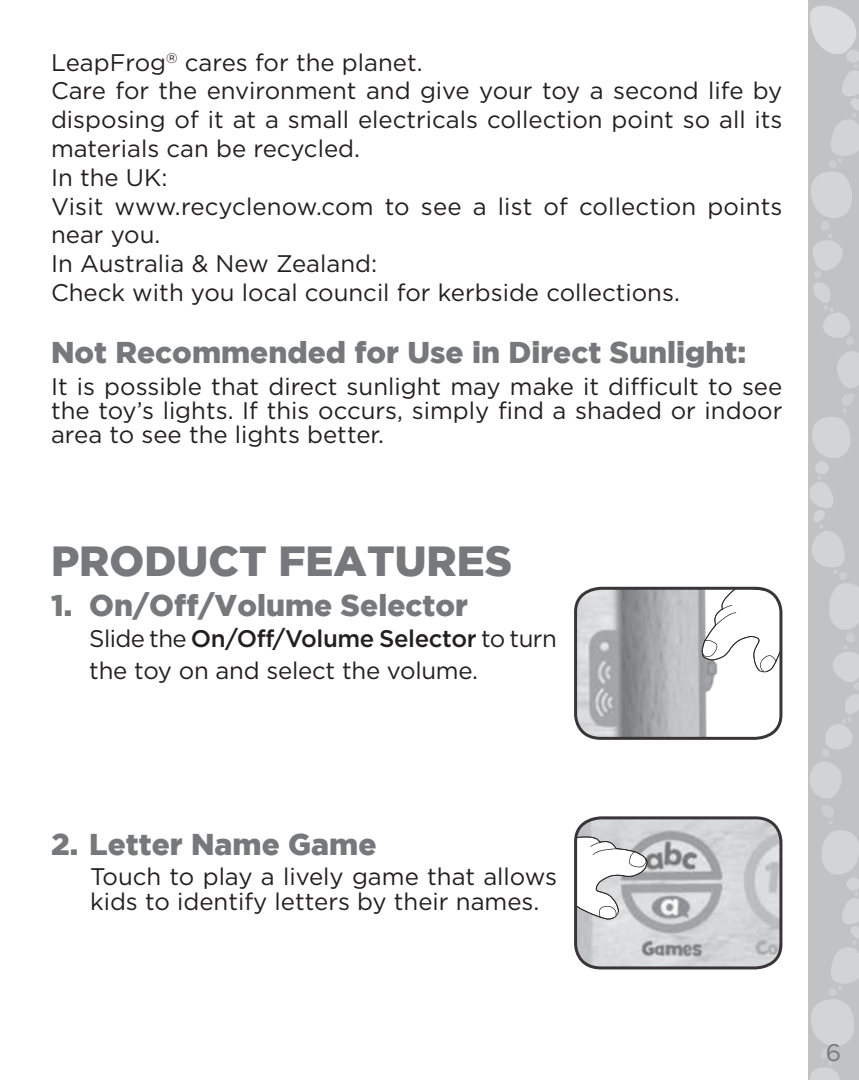
<style>
.page{position:relative;width:859px;height:1080px;background:#fff}
.page>*{position:absolute;margin:0;border:0;box-sizing:border-box;transform-origin:0 0}
.t1{font:900 42px "Gotham";color:#76787b}
.t2{font:900 30px "Gotham";color:#76787b}
.t3{font:24px/28.8px "Gotham HTF";color:#231f20}
.t4{font:24px "Gotham HTF";color:#76787b}
.s1{font-weight:500}
</style>
<div class="page">
<svg style="left:808px;top:0;width:51px;height:1080px;background:#c7c8ca"></svg>
<img style="left:576px;top:590px;width:205px;height:148px">
<svg style="left:701px;top:588px;width:80px;height:85px"></svg>
<div style="left:574px;top:587px;width:208px;height:153px;border:3px solid #231f20;border-radius:25px"></div>
<img style="left:576px;top:818px;width:205px;height:150px">
<svg style="left:578px;top:836px;width:70px;height:84px"></svg>
<div style="left:574px;top:816px;width:208px;height:153px;border:3px solid #231f20;border-radius:25px"></div>
<p class="t3" style="left:51px;top:47px;width:733px">LeapFrog<sup>®</sup> cares for the planet.<br>Care for the environment and give your toy a second life by disposing of it at a small electricals collection point so all its materials can be recycled.<br>In the UK:<br>Visit www.recyclenow.com to see a list of collection points near you.<br>In Australia &amp; New Zealand:<br>Check with you local council for kerbside collections.</p>
<p class="t2" style="left:51px;top:335px;width:697px">Not Recommended for Use in Direct Sunlight:</p>
<p class="t3" style="left:51px;top:375px;width:733px;line-height:24px;text-align:justify">It is possible that direct sunlight may make it difficult to see the toy’s lights. If this occurs, simply find a shaded or indoor area to see the lights better.</p>
<h1 class="t1" style="left:51px;top:537px;width:463px">PRODUCT FEATURES</h1>
<p class="t2" style="left:51px;top:588px;width:418px">1. On/Off/Volume Selector</p>
<p class="t3" style="left:89px;top:623px;width:469px;line-height:31.2px">Slide the <span class="s1">On/Off/Volume Selector</span> to turn the toy on and select the volume.</p>
<p class="t2" style="left:51px;top:827px;width:327px">2. Letter Name Game</p>
<p class="t3" style="left:90px;top:863px;width:469px;line-height:25.5px">Touch to play a lively game that allows kids to identify letters by their names.</p>
<p class="t4" style="left:826px;top:1039px;width:17px">6</p>
</div>
